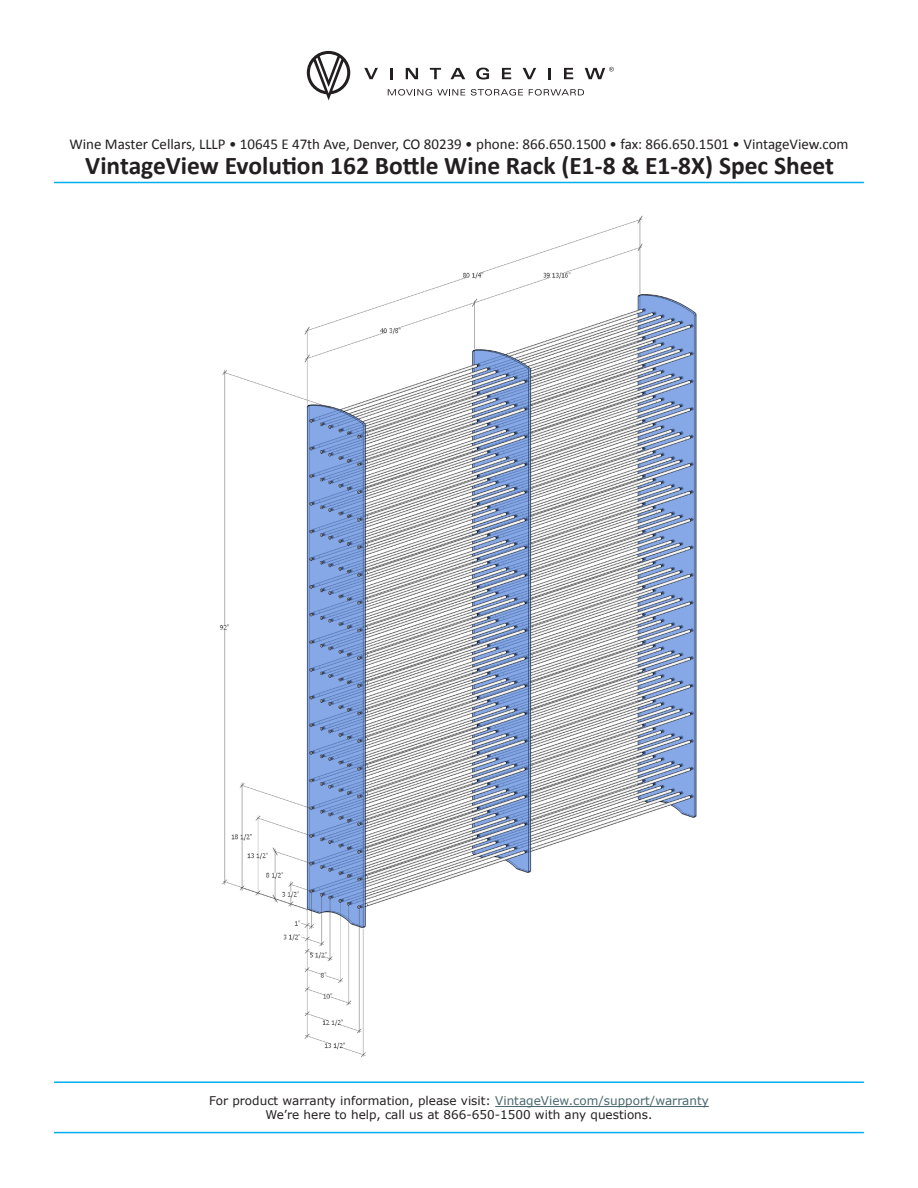
<style>
.page{position:relative;width:918px;height:1188px;background:#fff}
.page>*{position:absolute;margin:0;border:0;box-sizing:border-box;transform-origin:0 0}
.t1{font:700 25.5px "Calibri";color:#231f20}
.t2{font:15px "Calibri";color:#231f20}
.t3{font:12px/13.5px "Verdana";color:#231f20;text-align:center}
.s1{color:#49676f}
</style>
<div class="page">
<svg style="left:364px;top:68px;width:14px;height:11px"></svg>
<svg style="left:390px;top:68px;width:2px;height:11px"></svg>
<svg style="left:406px;top:68px;width:12px;height:11px"></svg>
<svg style="left:430px;top:68px;width:11px;height:11px"></svg>
<svg style="left:451px;top:68px;width:14px;height:11px"></svg>
<svg style="left:476px;top:68px;width:13px;height:12px"></svg>
<svg style="left:502px;top:68px;width:9px;height:11px"></svg>
<svg style="left:523px;top:68px;width:13px;height:11px"></svg>
<svg style="left:548px;top:68px;width:3px;height:11px"></svg>
<svg style="left:564px;top:68px;width:9px;height:11px"></svg>
<svg style="left:585px;top:67px;width:29px;height:12px"></svg>
<svg style="left:307px;top:51px;width:43px;height:49px"></svg>
<svg style="left:388px;top:89px;width:77px;height:7px"></svg>
<svg style="left:471px;top:89px;width:52px;height:7px"></svg>
<svg style="left:529px;top:89px;width:55px;height:7px"></svg>
<hr style="left:54px;top:182px;width:810px;height:1px;background:#00aeef">
<hr style="left:54px;top:1132px;width:810px;height:1px;background:#00aeef">
<hr style="left:54px;top:1082px;width:810px;height:1px;background:#00aeef">
<hr style="left:495px;top:1106px;width:214px;height:1px;background:#49676f">
<img style="left:219px;top:215px;width:478px;height:842px">
<p class="t2" style="left:69px;top:133px;width:781px">Wine Master Cellars, LLLP • 10645 E 47th Ave, Denver, CO 80239 • phone: 866.650.1500 • fax: 866.650.1501 • VintageView.com</p>
<p class="t1" style="left:85px;top:147px;width:750px">VintageView Evolution 162 Bottle Wine Rack (E1-8 &amp; E1-8X) Spec Sheet</p>
<p class="t3" style="left:209px;top:1094px;width:501px">For product warranty information, please visit: <span class="s1">VintageView.com/support/warranty<br></span>We’re here to help, call us at 866-650-1500 with any questions.</p>
</div>
